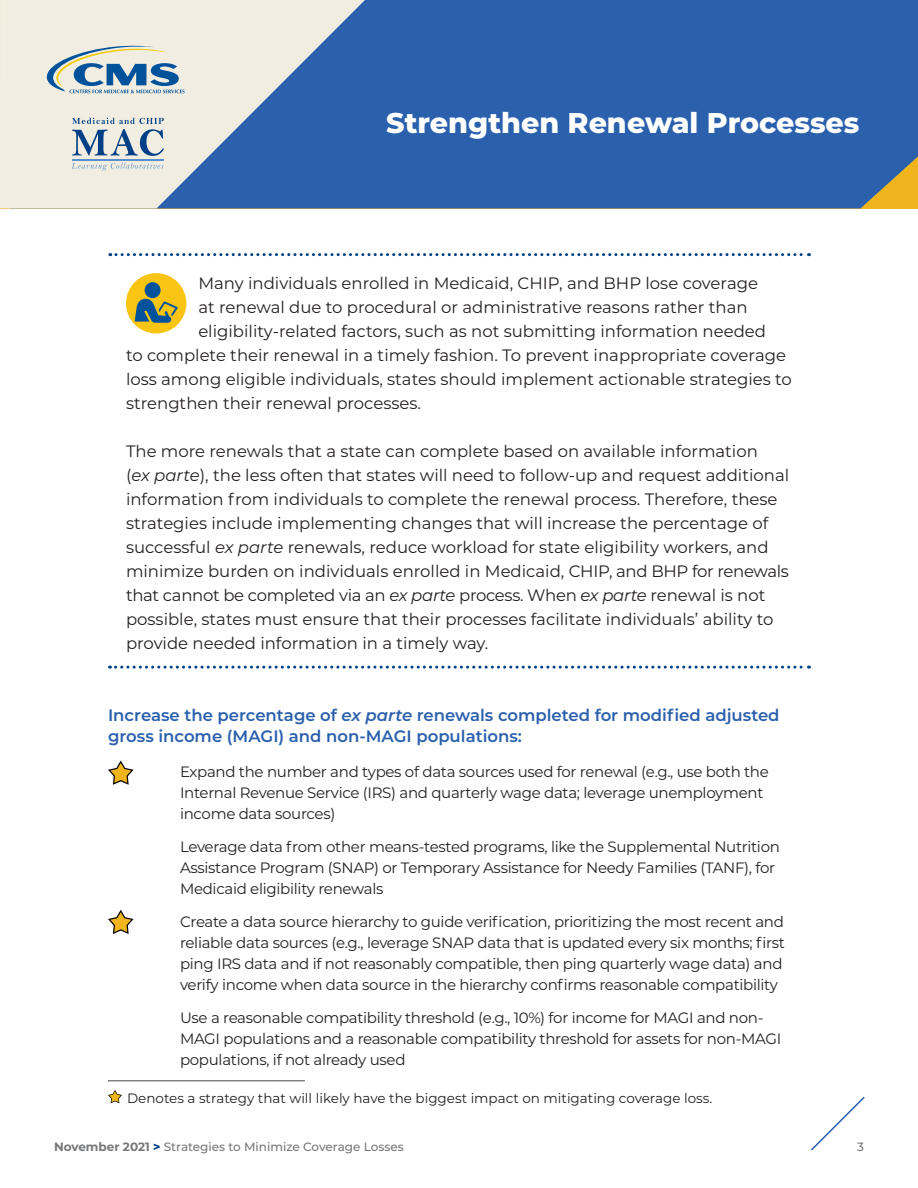
<style>
.page{position:relative;width:918px;height:1188px;background:#fff}
.page>*{position:absolute;margin:0;border:0;box-sizing:border-box;transform-origin:0 0}
.t1{font:800 28.5px "Montserrat";color:#fff}
.t2{font:16.5px/24px "Montserrat";color:#231f20}
.t3{font:600 16.5px/21px "Montserrat";color:#2b60ad}
.t4{font:15px/21px "Montserrat";letter-spacing:-.02em;color:#231f20}
.t5{font:13.5px "Montserrat";color:#231f20}
.t6{font:500 12px "Montserrat";color:#767779}
.s1{font-style:italic}
.s2{font-weight:700}
.s3{font-weight:800;color:#014086}
</style>
<div class="page">
<div style="left:503px;top:0;width:415px;height:208px;background:#2b60ad"></div>
<svg style="left:0;top:0;width:503px;height:208px;background:#86a1c5"></svg>
<svg style="left:811px;top:1096px;width:54px;height:55px"></svg>
<hr style="left:72px;top:159px;width:92px;height:1px;background:#5990cb">
<svg style="left:71px;top:163px;width:93px;height:8px"></svg>
<svg style="left:72px;top:118px;width:92px;height:38px;background:#afbdc7"></svg>
<svg style="left:47px;top:46px;width:138px;height:47px;background:#acbfc6"></svg>
<svg style="left:110px;top:253px;width:699px;height:3px"></svg>
<svg style="left:110px;top:666px;width:699px;height:3px"></svg>
<div style="left:126px;top:273px;width:60px;height:61px;background:#f9c412;border-radius:50%"></div>
<svg style="left:135px;top:299px;width:43px;height:24px"></svg>
<div style="left:145px;top:282px;width:16px;height:16px;background:#01529b;border-radius:50%"></div>
<svg style="left:108px;top:760px;width:26px;height:25px"></svg>
<svg style="left:108px;top:910px;width:26px;height:24px"></svg>
<hr style="left:108px;top:1080px;width:197px;height:2px;background:#808285">
<svg style="left:108px;top:1090px;width:14px;height:13px"></svg>
<h2 class="t1" style="left:386px;top:102px;width:475px">Strengthen Renewal Processes</h2>
<p class="t2" style="left:198px;top:271px;width:561px">Many individuals enrolled in Medicaid, CHIP, and BHP lose coverage</p>
<p class="t2" style="left:198px;top:295px;width:551px">at renewal due to procedural or administrative reasons rather than</p>
<p class="t2" style="left:198px;top:319px;width:569px">eligibility-related factors, such as not submitting information needed</p>
<p class="t2" style="left:126px;top:343px;width:662px">to complete their renewal in a timely fashion. To prevent inappropriate coverage</p>
<p class="t2" style="left:126px;top:367px;width:668px">loss among eligible individuals, states should implement actionable strategies to</p>
<p class="t2" style="left:126px;top:391px;width:297px">strengthen their renewal processes.</p>
<p class="t2" style="left:126px;top:439px;width:665px">The more renewals that a state can complete based on available information<br>(<span class="s1">ex parte</span>), the less often that states will need to follow-up and request additional information from individuals to complete the renewal process. Therefore, these strategies include implementing changes that will increase the percentage of successful <span class="s1">ex parte</span> renewals, reduce workload for state eligibility workers, and minimize burden on individuals enrolled in Medicaid, CHIP, and BHP for renewals that cannot be completed via an <span class="s1">ex parte</span> process. When <span class="s1">ex parte</span> renewal is not possible, states must ensure that their processes facilitate individuals’ ability to provide needed information in a timely way.</p>
<h3 class="t3" style="left:108px;top:704px;width:673px">Increase the percentage of <span class="s1">ex parte</span> renewals completed for modified adjusted gross income (MAGI) and non-MAGI populations:</h3>
<p class="t4" style="left:180px;top:761px;width:590px">Expand the number and types of data sources used for renewal (e.g., use both the<br>Internal Revenue Service (IRS) and quarterly wage data; leverage unemployment income data sources)</p>
<p class="t4" style="left:180px;top:836px;width:601px">Leverage data from other means-tested programs, like the Supplemental Nutrition<br>Assistance Program (SNAP) or Temporary Assistance for Needy Families (TANF), for<br>Medicaid eligibility renewals</p>
<p class="t4" style="left:180px;top:911px;width:606px">Create a data source hierarchy to guide verification, prioritizing the most recent and reliable data sources (e.g., leverage SNAP data that is updated every six months; first ping IRS data and if not reasonably compatible, then ping quarterly wage data) and verify income when data source in the hierarchy confirms reasonable compatibility</p>
<p class="t4" style="left:180px;top:1007px;width:603px">Use a reasonable compatibility threshold (e.g., 10%) for income for MAGI and non-<br>MAGI populations and a reasonable compatibility threshold for assets for non-MAGI populations, if not already used</p>
<p class="t5" style="left:127px;top:1089px;width:587px">Denotes a strategy that will likely have the biggest impact on mitigating coverage loss.</p>
<p class="t6" style="left:54px;top:1138px;width:351px"><span class="s2">November 2021</span> <span class="s3">&gt;</span> Strategies to Minimize Coverage Losses</p>
<p class="t6" style="left:857px;top:1138px;width:8px">3</p>
</div>
